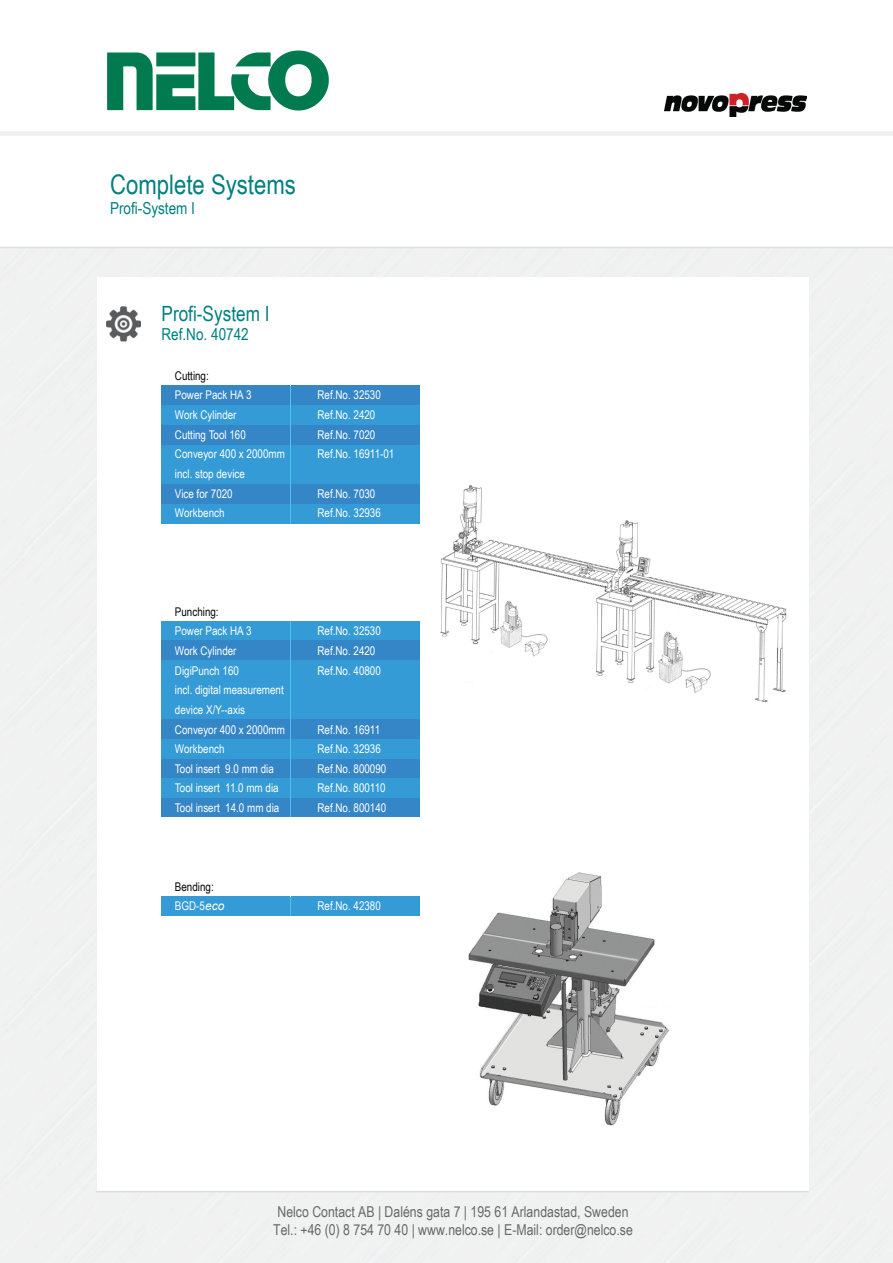
<style>
.page{position:relative;width:893px;height:1263px;background:#fff}
.page>*{position:absolute;margin:0;border:0;box-sizing:border-box;transform-origin:0 0}
.t1{font:27px "Arial Narrow";color:#008080}
.t2{font:21px "Arial Narrow";color:#008080}
.t3{font:16.5px "Arial Narrow";color:#008080}
.t4{font:15px/18px "Arial Narrow";color:#676868}
.t5{font:12px/19.6px "Arial Narrow";color:#fff}
.t6{font:12px/19.6px "Arial Narrow";color:#040503}
.s1{color:#fff}
.s2{font-family:"Arial";font-style:italic;color:#fff}
</style>
<div class="page">
<img style="left:664px;top:93px;width:142px;height:23px">
<div style="left:0;top:131px;width:893px;height:5px;background:#eef0f0"></div>
<hr style="left:0;top:247px;width:893px;height:1px;background:#ddd">
<img style="left:106px;top:306px;width:35px;height:36px">
<hr style="left:96px;top:1191px;width:713px;height:1px;background:#ddd">
<div style="left:161px;top:386px;width:259px;height:137px;background:linear-gradient(to right,#3586c7,#3586c7)"></div>
<div style="left:161px;top:621px;width:259px;height:196px;background:linear-gradient(to right,#3590ce,#3590ce)"></div>
<div style="left:161px;top:897px;width:259px;height:19px;background:#4fc1ed"></div>
<div style="left:291px;top:621px;width:129px;height:19px;background:#359bd6"></div>
<div style="left:161px;top:621px;width:129px;height:19px;background:#359bd6"></div>
<div style="left:291px;top:641px;width:129px;height:19px;background:#3586c7"></div>
<div style="left:161px;top:641px;width:129px;height:19px;background:#3586c7"></div>
<div style="left:291px;top:660px;width:129px;height:59px;background:#359bd6"></div>
<div style="left:161px;top:660px;width:129px;height:59px;background:#359bd6"></div>
<div style="left:291px;top:896px;width:129px;height:19px;background:#359bd6"></div>
<div style="left:161px;top:896px;width:129px;height:19px;background:#359bd6"></div>
<div style="left:291px;top:719px;width:129px;height:19px;background:#3586c7"></div>
<div style="left:161px;top:719px;width:129px;height:19px;background:#3586c7"></div>
<div style="left:291px;top:759px;width:129px;height:18px;background:#3586c7"></div>
<div style="left:161px;top:759px;width:129px;height:18px;background:#3586c7"></div>
<div style="left:291px;top:739px;width:129px;height:19px;background:#359bd6"></div>
<div style="left:161px;top:739px;width:129px;height:19px;background:#359bd6"></div>
<div style="left:291px;top:798px;width:129px;height:18px;background:#3586c7"></div>
<div style="left:161px;top:798px;width:129px;height:18px;background:#3586c7"></div>
<div style="left:291px;top:778px;width:129px;height:19px;background:#359bd6"></div>
<div style="left:161px;top:778px;width:129px;height:19px;background:#359bd6"></div>
<div style="left:291px;top:386px;width:128px;height:19px;background:#3586c7"></div>
<div style="left:161px;top:386px;width:129px;height:19px;background:#3586c7"></div>
<div style="left:291px;top:406px;width:128px;height:19px;background:#359bd6"></div>
<div style="left:161px;top:406px;width:129px;height:19px;background:#359bd6"></div>
<div style="left:291px;top:425px;width:128px;height:19px;background:#3586c7"></div>
<div style="left:161px;top:425px;width:129px;height:19px;background:#3586c7"></div>
<div style="left:291px;top:445px;width:128px;height:39px;background:#359bd6"></div>
<div style="left:161px;top:445px;width:129px;height:39px;background:#359bd6"></div>
<div style="left:291px;top:484px;width:128px;height:19px;background:#3586c7"></div>
<div style="left:161px;top:484px;width:129px;height:19px;background:#3586c7"></div>
<div style="left:291px;top:504px;width:128px;height:19px;background:#359bd6"></div>
<div style="left:161px;top:504px;width:129px;height:19px;background:#359bd6"></div>
<img style="left:440px;top:485px;width:347px;height:218px">
<img style="left:468px;top:872px;width:201px;height:254px">
<img style="left:107px;top:50px;width:222px;height:61px">
<h1 class="t1" style="left:110px;top:165px;width:187px">Complete Systems</h1>
<h3 class="t3" style="left:110px;top:196px;width:86px">Profi-System I</h3>
<h2 class="t2" style="left:161px;top:298px;width:110px">Profi-System I</h2>
<h3 class="t3" style="left:161px;top:322px;width:89px">Ref.No. 40742</h3>
<p class="t6" style="left:175px;top:365px;width:35px">Cutting:</p>
<p class="t5" style="left:175px;top:385px;width:78px">Power Pack HA 3</p>
<p class="t5" style="left:317px;top:385px;width:65px">Ref.No. 32530</p>
<p class="t5" style="left:175px;top:405px;width:63px">Work Cylinder</p>
<p class="t5" style="left:317px;top:405px;width:59px">Ref.No. 2420</p>
<p class="t5" style="left:175px;top:424px;width:72px">Cutting Tool 160</p>
<p class="t5" style="left:317px;top:424px;width:59px">Ref.No. 7020</p>
<p class="t5" style="left:175px;top:444px;width:111px">Conveyor 400 x 2000mm</p>
<p class="t5" style="left:317px;top:444px;width:78px">Ref.No. 16911-01</p>
<p class="t5" style="left:175px;top:463px;width:72px">incl. stop device<br>Vice for 7020</p>
<p class="t5" style="left:317px;top:483px;width:59px">Ref.No. 7030</p>
<p class="t5" style="left:175px;top:503px;width:51px">Workbench</p>
<p class="t5" style="left:317px;top:503px;width:65px">Ref.No. 32936</p>
<p class="t6" style="left:175px;top:601px;width:45px">Punching:</p>
<p class="t5" style="left:175px;top:621px;width:78px">Power Pack HA 3</p>
<p class="t5" style="left:317px;top:621px;width:65px">Ref.No. 32530</p>
<p class="t5" style="left:175px;top:640px;width:63px">Work Cylinder</p>
<p class="t5" style="left:317px;top:640px;width:59px">Ref.No. 2420</p>
<p class="t5" style="left:175px;top:660px;width:65px">DigiPunch 160</p>
<p class="t5" style="left:317px;top:660px;width:65px">Ref.No. 40800</p>
<p class="t5" style="left:175px;top:680px;width:111px">incl. digital measurement device X/Y--axis<br>Conveyor 400 x 2000mm</p>
<p class="t5" style="left:317px;top:719px;width:64px">Ref.No. 16911</p>
<p class="t5" style="left:175px;top:739px;width:51px">Workbench</p>
<p class="t5" style="left:317px;top:739px;width:65px">Ref.No. 32936</p>
<p class="t5" style="left:175px;top:758px;width:100px">Tool insert 9.0 mm dia</p>
<p class="t5" style="left:317px;top:758px;width:70px">Ref.No. 800090</p>
<p class="t5" style="left:175px;top:778px;width:105px">Tool insert 11.0 mm dia</p>
<p class="t5" style="left:317px;top:778px;width:70px">Ref.No. 800110</p>
<p class="t5" style="left:175px;top:798px;width:106px">Tool insert 14.0 mm dia</p>
<p class="t5" style="left:317px;top:798px;width:70px">Ref.No. 800140</p>
<p class="t6" style="left:175px;top:876px;width:51px">Bending:<br><span class="s1">BGD-5</span><span class="s2">eco</span></p>
<p class="t5" style="left:317px;top:896px;width:65px">Ref.No. 42380</p>
<p class="t4" style="left:273px;top:1202px;width:361px">Nelco Contact AB | Daléns gata 7 | 195 61 Arlandastad, Sweden<br>Tel.: +46 (0) 8 754 70 40 | www.nelco.se | E-Mail: order@nelco.se</p>
</div>
